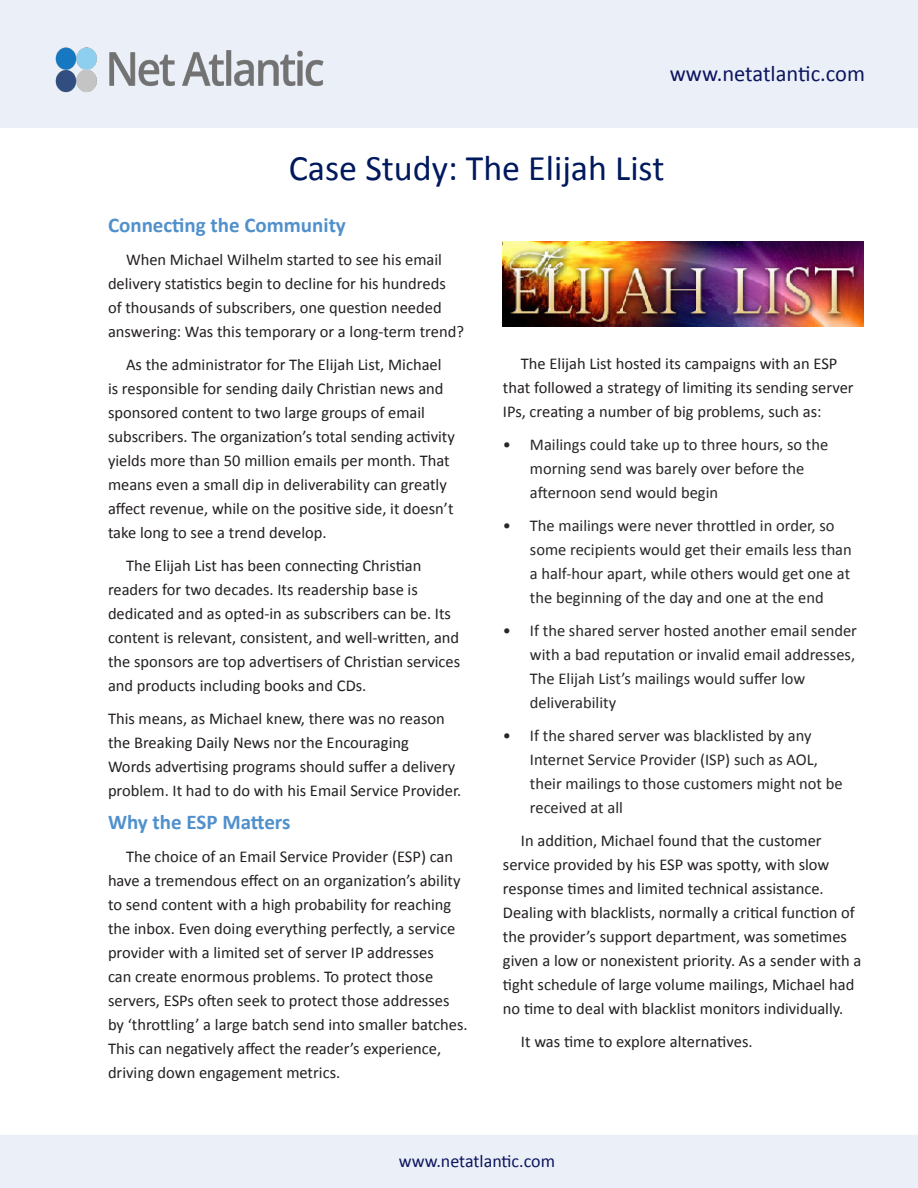
<style>
.page{position:relative;width:918px;height:1188px;background:#fff}
.page>*{position:absolute;margin:0;border:0;box-sizing:border-box;transform-origin:0 0}
.Big_Blue_Type{font:36px "Calibri";color:#00195d}
.t1{font:22.5px "Calibri";color:#0b145e}
.Blue_Subhead{font:700 21px "Calibri";color:#5090cc}
.t2{font:18px "Calibri";color:#0b145e}
.BodyCopy{font:16.5px/24px "Calibri";color:#231f20}
.t3{font:16.5px/24px "Calibri";color:#272727}
</style>
<div class="page">
<div style="left:0;top:1135px;width:918px;height:53px;background:#ebf0f8"></div>
<img style="left:503px;top:242px;width:361px;height:85px">
<div style="left:0;top:0;width:918px;height:128px;background:#ebf0f8"></div>
<img style="left:50px;top:45px;width:279px;height:51px">
<p class="t1" style="left:670px;top:59px;width:197px">www.netatlantic.com</p>
<p class="Big_Blue_Type" style="left:289px;top:145px;width:377px">Case Study: The Elijah List</p>
<p class="Blue_Subhead" style="left:108px;top:211px;width:239px">Connecting the Community</p>
<p class="BodyCopy" style="left:108px;top:247px;width:358px;text-indent:18px">When Michael Wilhelm started to see his email delivery statistics begin to decline for his hundreds<br>of thousands of subscribers, one question needed answering: Was this temporary or a long-term trend?</p>
<p class="BodyCopy" style="left:108px;top:352px;width:348px;text-indent:18px">As the administrator for The Elijah List, Michael is responsible for sending daily Christian news and sponsored content to two large groups of email subscribers. The organization’s total sending activity yields more than 50 million emails per month. That means even a small dip in deliverability can greatly affect revenue, while on the positive side, it doesn’t take long to see a trend develop.</p>
<p class="BodyCopy" style="left:108px;top:553px;width:354px;text-indent:18px">The Elijah List has been connecting Christian readers for two decades. Its readership base is dedicated and as opted-in as subscribers can be. Its content is relevant, consistent, and well-written, and the sponsors are top advertisers of Christian services and products including books and CDs.</p>
<p class="BodyCopy" style="left:108px;top:706px;width:355px">This means, as Michael knew, there was no reason the Breaking Daily News nor the Encouraging<br>Words advertising programs should suffer a delivery problem. It had to do with his Email Service Provider.</p>
<p class="Blue_Subhead" style="left:108px;top:808px;width:184px">Why the ESP Matters</p>
<p class="BodyCopy" style="left:108px;top:844px;width:361px;text-indent:18px">The choice of an Email Service Provider (ESP) can have a tremendous effect on an organization’s ability to send content with a high probability for reaching the inbox. Even doing everything perfectly, a service provider with a limited set of server IP addresses<br>can create enormous problems. To protect those servers, ESPs often seek to protect those addresses by ‘throttling’ a large batch send into smaller batches.<br>This can negatively affect the reader’s experience, driving down engagement metrics.</p>
<p class="BodyCopy" style="left:503px;top:352px;width:352px;text-indent:18px">The Elijah List hosted its campaigns with an ESP that followed a strategy of limiting its sending server<br>IPs, creating a number of big problems, such as:</p>
<p class="t3" style="left:530px;top:433px;width:300px;text-indent:-27px">• Mailings could take up to three hours, so the morning send was barely over before the afternoon send would begin</p>
<p class="t3" style="left:530px;top:514px;width:323px;text-indent:-27px">• The mailings were never throttled in order, so some recipients would get their emails less than a half-hour apart, while others would get one at the beginning of the day and one at the end</p>
<p class="t3" style="left:530px;top:619px;width:329px;text-indent:-27px">• If the shared server hosted another email sender with a bad reputation or invalid email addresses, The Elijah List’s mailings would suffer low deliverability</p>
<p class="t3" style="left:530px;top:724px;width:314px;text-indent:-27px">• If the shared server was blacklisted by any Internet Service Provider (ISP) such as AOL, their mailings to those customers might not be received at all</p>
<p class="BodyCopy" style="left:503px;top:829px;width:360px;text-indent:18px">In addition, Michael found that the customer service provided by his ESP was spotty, with slow response times and limited technical assistance.<br>Dealing with blacklists, normally a critical function of the provider’s support department, was sometimes given a low or nonexistent priority. As a sender with a tight schedule of large volume mailings, Michael had no time to deal with blacklist monitors individually.</p>
<p class="BodyCopy" style="left:521px;top:1030px;width:233px">It was time to explore alternatives.</p>
<p class="t2" style="left:399px;top:1149px;width:158px">www.netatlantic.com</p>
</div>
